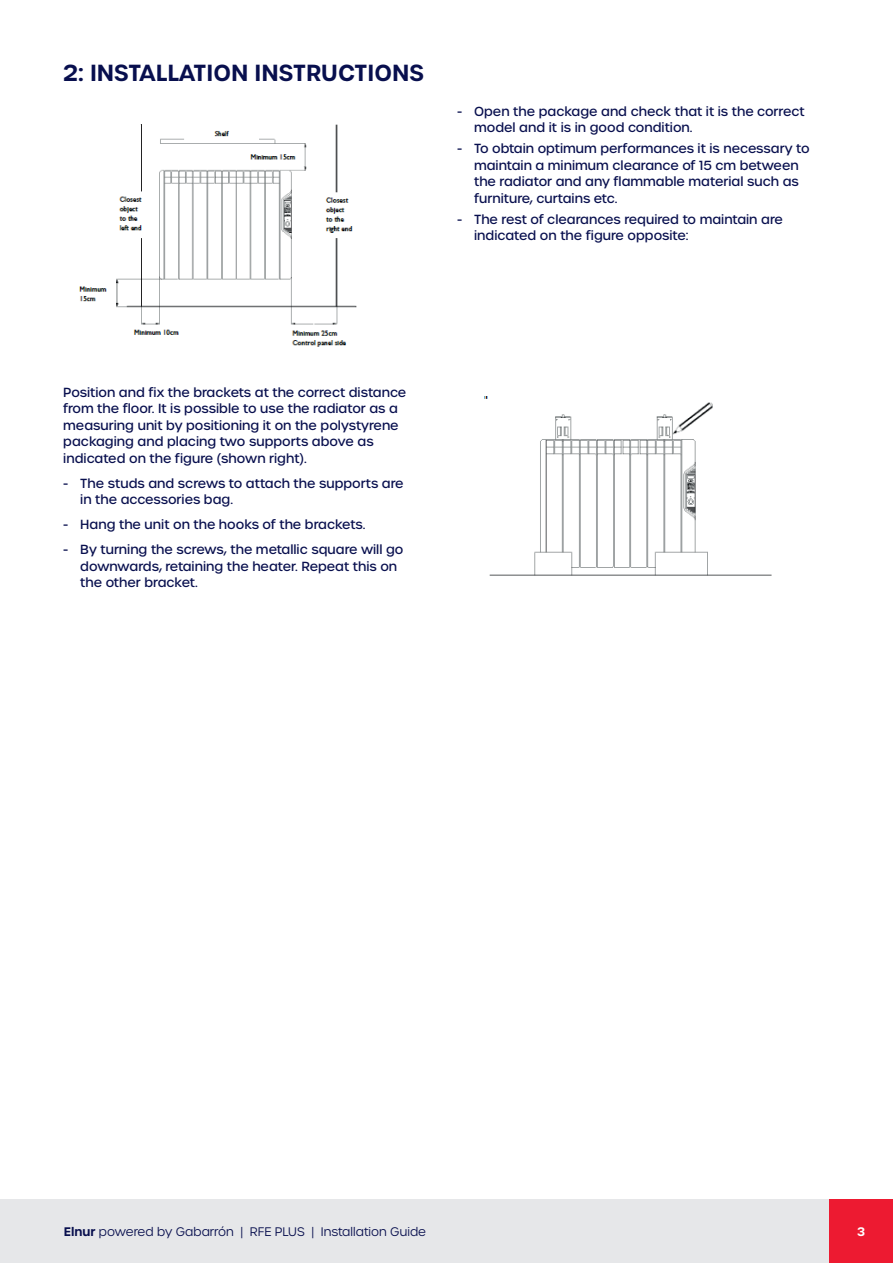
<style>
.page{position:relative;width:893px;height:1263px;background:#fff}
.page>*{position:absolute;margin:0;border:0;box-sizing:border-box;transform-origin:0 0}
.t1{font:600 22.5px "Urbane";color:#080f4e}
.t2{font:500 12.75px/16.5px "Urbane";color:#080f4e}
.t3{font:300 12px "Urbane";color:#080f4e}
.t4{font:600 12px "Urbane";color:#fff}
.s1{font-weight:600}
</style>
<div class="page">
<div style="left:0;top:1199px;width:893px;height:64px;background:#e6e7e9"></div>
<div style="left:829px;top:1200px;width:64px;height:63px;background:#ed1a31"></div>
<img style="left:79px;top:124px;width:278px;height:223px">
<div style="left:63px;top:111px;width:56px;height:74px;background:#fff"></div>
<img style="left:485px;top:397px;width:287px;height:179px">
<div style="left:727px;top:381px;width:76px;height:55px;background:#fff"></div>
<h1 class="t1" style="left:63px;top:57px;width:362px">2: INSTALLATION INSTRUCTIONS</h1>
<p class="t2" style="left:474px;top:103px;width:332px;text-indent:-17px">- Open the package and check that it is the correct model and it is in good condition.</p>
<p class="t2" style="left:474px;top:140px;width:337px;text-indent:-17px">- To obtain optimum performances it is necessary to maintain a minimum clearance of 15 cm between the radiator and any flammable material such as furniture, curtains etc.</p>
<p class="t2" style="left:474px;top:211px;width:310px;text-indent:-17px">- The rest of clearances required to maintain are indicated on the figure opposite:</p>
<p class="t2" style="left:63px;top:384px;width:344px">Position and fix the brackets at the correct distance from the floor. It is possible to use the radiator as a measuring unit by positioning it on the polystyrene packaging and placing two supports above as indicated on the figure (shown right).</p>
<p class="t2" style="left:80px;top:475px;width:325px;text-indent:-17px">- The studs and screws to attach the supports are in the accessories bag.</p>
<p class="t2" style="left:63px;top:516px;width:304px">- Hang the unit on the hooks of the brackets.</p>
<p class="t2" style="left:80px;top:541px;width:325px;text-indent:-17px">- By turning the screws, the metallic square will go downwards, retaining the heater. Repeat this on the other bracket.</p>
<p class="t3" style="left:64px;top:1223px;width:364px"><span class="s1">Elnur</span> powered by Gabarrón | RFE PLUS | Installation Guide</p>
<p class="t4" style="left:857px;top:1223px;width:9px">3</p>
</div>
